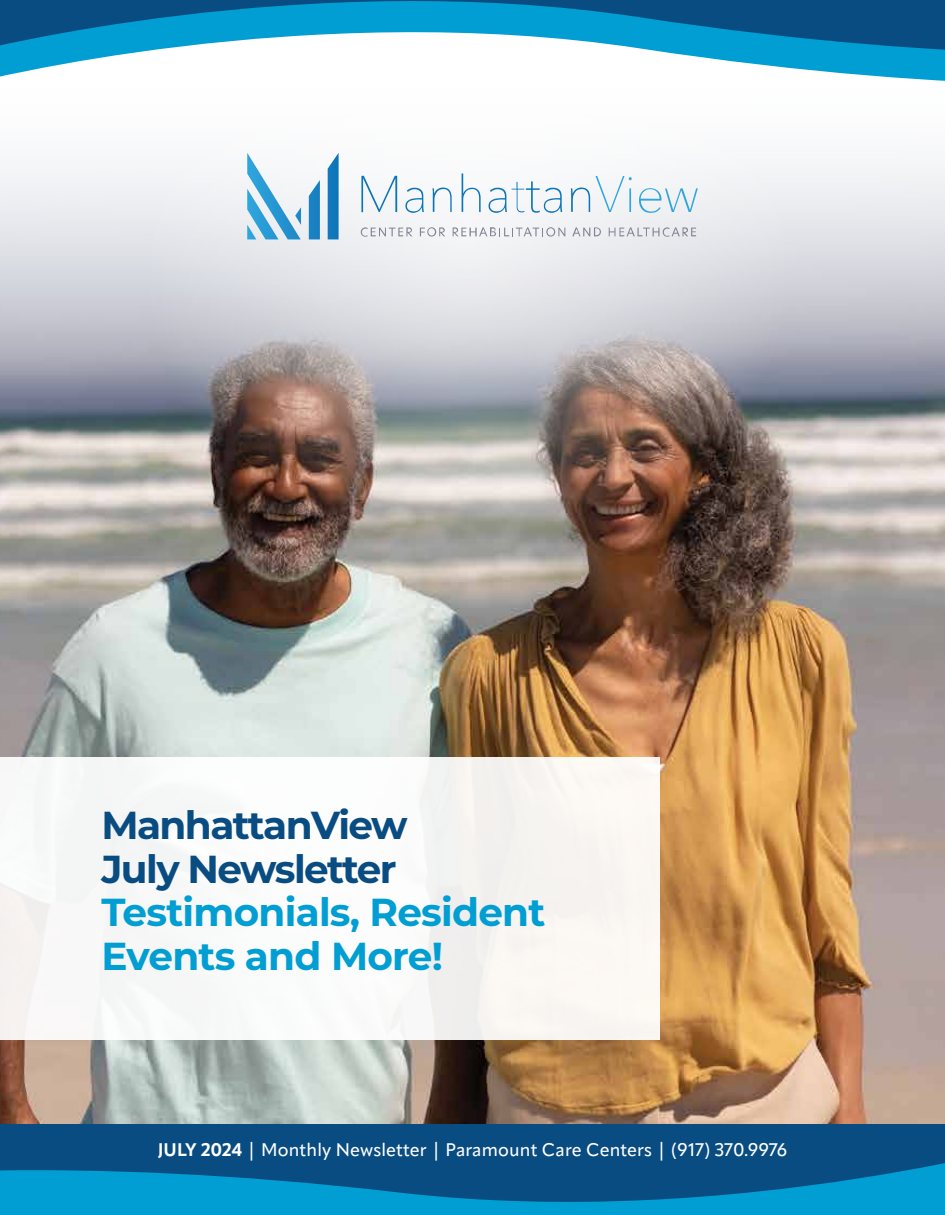
<style>
.page{position:relative;width:945px;height:1215px;background:#fff}
.page>*{position:absolute;margin:0;border:0;box-sizing:border-box;transform-origin:0 0}
.t1{font:700 39px/43.8px "Montserrat";letter-spacing:-.02em;color:#009ed2}
.t2{font:700 39px/43.8px "Montserrat";letter-spacing:-.04em;color:#094c81}
.t3{font:500 18px "Apparat";letter-spacing:.005em;color:#fff}
.s1{font-weight:700}
</style>
<div class="page">
<img style="left:0;top:399px;width:945px;height:726px">
<svg style="left:0;top:163px;width:945px;height:236px;background:#c8cad3"></svg>
<img style="left:135px;top:163px;width:664px;height:401px">
<div style="left:0;top:1125px;width:945px;height:90px;background:#094c81"></div>
<svg style="left:0;top:68px;width:945px;height:13px"></svg>
<svg style="left:0;top:0;width:945px;height:68px"></svg>
<svg style="left:0;top:1163px;width:945px;height:52px;fill:#009ed2"></svg>
<div style="left:0;top:757px;width:660px;height:282px;background:#f9f8f6"></div>
<svg style="left:361px;top:176px;width:36px;height:36px"></svg>
<svg style="left:405px;top:188px;width:19px;height:25px"></svg>
<svg style="left:432px;top:188px;width:20px;height:24px"></svg>
<svg style="left:462px;top:173px;width:19px;height:39px"></svg>
<svg style="left:489px;top:181px;width:73px;height:32px"></svg>
<svg style="left:571px;top:188px;width:19px;height:24px"></svg>
<svg style="left:596px;top:176px;width:36px;height:36px"></svg>
<svg style="left:639px;top:188px;width:59px;height:25px"></svg>
<svg style="left:361px;top:227px;width:51px;height:10px"></svg>
<svg style="left:420px;top:227px;width:25px;height:10px"></svg>
<svg style="left:453px;top:227px;width:112px;height:10px"></svg>
<svg style="left:572px;top:227px;width:29px;height:9px"></svg>
<svg style="left:609px;top:227px;width:87px;height:10px"></svg>
<svg style="left:328px;top:153px;width:11px;height:86px"></svg>
<svg style="left:309px;top:180px;width:11px;height:59px"></svg>
<svg style="left:247px;top:153px;width:54px;height:86px"></svg>
<h1 class="t2" style="left:101px;top:801px;width:308px">ManhattanView<br>July Newsletter</h1>
<h1 class="t1" style="left:101px;top:889px;width:445px">Testimonials, Resident<br>Events and More!</h1>
<p class="t3" style="left:158px;top:1139px;width:631px"><span class="s1">JULY 2024</span> | Monthly Newsletter | Paramount Care Centers | (917) 370.9976</p>
</div>
